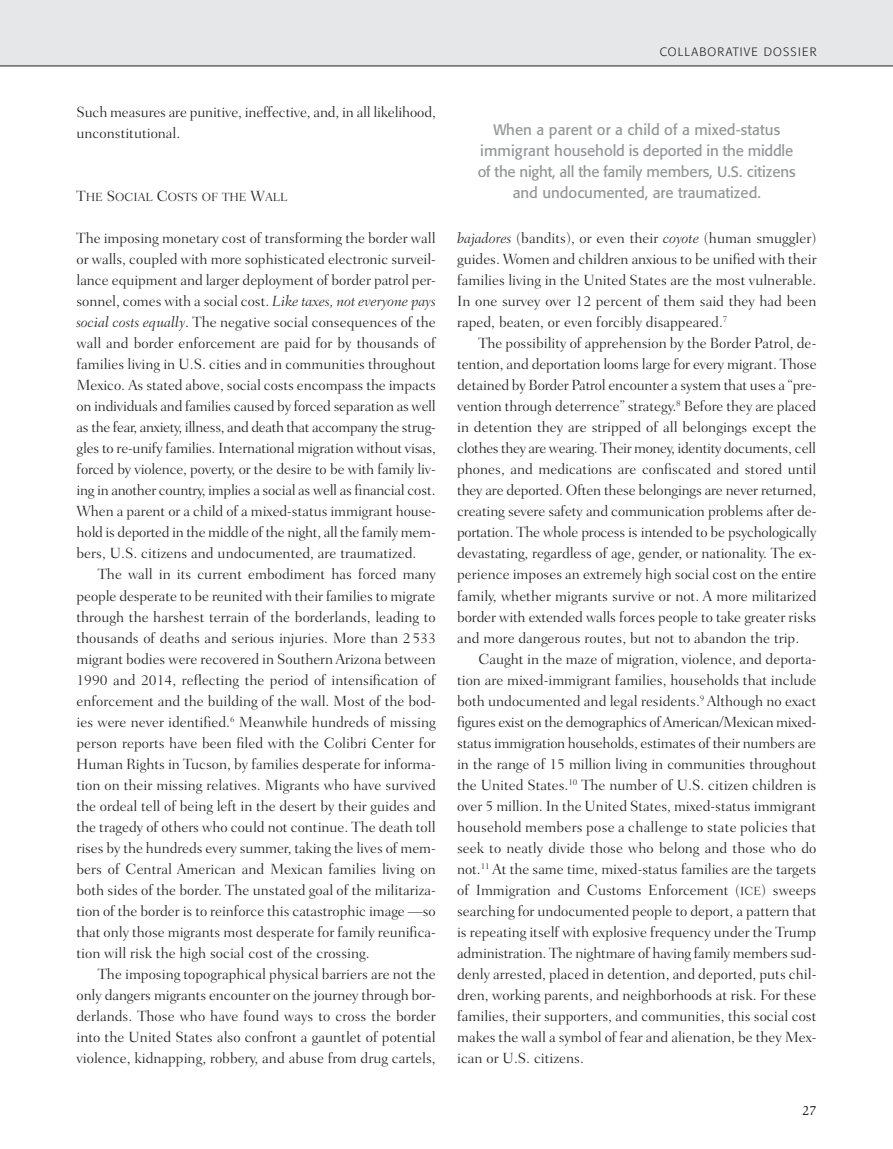
<style>
.page{position:relative;width:893px;height:1149px;background:#fff}
.page>*{position:absolute;margin:0;border:0;box-sizing:border-box;transform-origin:0 0}
.texto_2{font:300 15px/21px "Fairfield LH";color:#231f20;text-align:justify}
.balazos{font:15px "Formata";color:#939598}
.t1{font:13.5px "Slimbach";color:#231f20}
.subtítulos{font:12px "Fairfield LH Light SC800";color:#231f20}
.t2{font:300 12px "Formata";letter-spacing:.1em;color:#231f20}
.s1{font-size:15px}
.s2{font-style:italic}
.s3{font-family:"Fairfield LH Light SC800";font-weight:400;font-size:12px}
</style>
<div class="page">
<div style="left:0;top:0;width:893px;height:66px;background:#e6e7e9"></div>
<p class="texto_2" style="left:77px;top:102px;width:361px">Such measures are punitive, ineffective, and, in all likelihood, unconstitutional.</p>
<p class="subtítulos" style="left:77px;top:190px;width:212px"><span class="s1">T</span>HE <span class="s1">S</span>OCIAL <span class="s1">C</span> OSTS OF THE <span class="s1">W</span>ALL</p>
<p class="texto_2" style="left:77px;top:228px;width:361px">The imposing monetary cost of transforming the border wall or walls, coupled with more sophisticated electronic surveil&shy;lance equipment and larger deployment of border patrol per&shy;sonnel, comes with a social cost. <span class="s2">Like taxes, not everyone pays social costs equally</span>. The negative social consequences of the wall and border enforcement are paid for by thousands of families living in U.S. cities and in communities throughout Mexico. As stated above, social costs encompass the impacts on individuals and families caused by forced separation as well as the fear, anxiety, illness, and death that accompany the strug&shy;gles to re-unify families. International migration without visas, forced by violence, poverty, or the desire to be with family liv&shy;ing in another country, implies a social as well as financial cost.<br>When a parent or a child of a mixed-status immigrant house&shy;hold is deported in the middle of the night, all the family mem&shy;bers, U.S. citizens and undocumented, are traumatized.</p>
<p class="texto_2" style="left:77px;top:564px;width:361px;text-indent:21px">The wall in its current embodiment has forced many people desperate to be reunited with their families to migrate through the harshest terrain of the borderlands, leading to thousands of deaths and serious injuries. More than 2533 migrant bodies were recovered in Southern Arizona between 1990 and 2014, reflecting the period of intensification of enforcement and the building of the wall. Most of the bod&shy;ies were never identified.<sup>6</sup> Meanwhile hundreds of missing person reports have been filed with the Colibri Center for Human Rights in Tucson, by families desperate for informa&shy;tion on their missing relatives. Migrants who have survived the ordeal tell of being left in the desert by their guides and the tragedy of others who could not continue. The death toll rises by the hundreds every summer, taking the lives of mem&shy;bers of Central American and Mexican families living on both sides of the border. The unstated goal of the militariza&shy;tion of the border is to reinforce this catastrophic image —so that only those migrants most desperate for family reunifica&shy;tion will risk the high social cost of the crossing.</p>
<p class="texto_2" style="left:77px;top:963px;width:361px;text-indent:21px">The imposing topographical physical barriers are not the only dangers migrants encounter on the journey through bor&shy;derlands. Those who have found ways to cross the border into the United States also confront a gauntlet of potential violence, kidnapping, robbery, and abuse from drug cartels,</p>
<p class="t2" style="left:660px;top:45px;width:158px">COLLABORATIVE DOSSIER</p>
<p class="balazos" style="left:493px;top:120px;width:288px">When a parent or a child of a mixed-status</p>
<p class="balazos" style="left:480px;top:141px;width:314px">immigrant household is deported in the middle</p>
<p class="balazos" style="left:478px;top:162px;width:320px">of the night, all the family members, U.S. citizens</p>
<p class="balazos" style="left:513px;top:183px;width:250px">and undocumented, are traumatized.</p>
<p class="texto_2" style="left:457px;top:228px;width:361px"><span class="s2">bajadores</span> (bandits), or even their <span class="s2">coyote</span> (human smuggler) guides. Women and children anxious to be unified with their families living in the United States are the most vulnerable.<br>In one survey over 12 percent of them said they had been raped, beaten, or even forcibly disappeared.<sup>7</sup></p>
<p class="texto_2" style="left:457px;top:333px;width:361px;text-indent:21px">The possibility of apprehension by the Border Patrol, de&shy;tention, and deportation looms large for every migrant. Those detained by Border Patrol encounter a system that uses a “pre&shy;vention through deterrence” strategy.<sup>8</sup> Before they are placed in detention they are stripped of all belongings except the clothes they are wearing. Their money, identity documents, cell phones, and medications are confiscated and stored until they are deported. Often these belongings are never returned, creating severe safety and communication problems after de&shy;portation. The whole process is intended to be psychologically devastating, regardless of age, gender, or nationality. The ex&shy;perience imposes an extremely high social cost on the entire family, whether migrants survive or not. A more militarized border with extended walls forces people to take greater risks and more dangerous routes, but not to abandon the trip.</p>
<p class="texto_2" style="left:457px;top:648px;width:361px;text-indent:21px">Caught in the maze of migration, violence, and deporta&shy;tion are mixed-immigrant families, households that include both undocumented and legal residents.<sup>9</sup> Although no exact figures exist on the demographics of American/Mexican mixed&shy;status immigration households, estimates of their numbers are in the range of 15 million living in communities throughout the United States.<sup>10</sup> The number of U.S. citizen children is over 5 million. In the United States, mixed-status immigrant household members pose a challenge to state policies that seek to neatly divide those who belong and those who do not.<sup>11</sup> At the same time, mixed-status families are the targets of Immigration and Customs Enforcement (<span class="s3">ICE</span>) sweeps searching for undocumented people to deport, a pattern that is repeating itself with explosive frequency under the Trump administration. The nightmare of having family members sud&shy;denly arrested, placed in detention, and deported, puts chil&shy;dren, working parents, and neighborhoods at risk. For these families, their supporters, and communities, this social cost makes the wall a symbol of fear and alienation, be they Mex&shy;ican or U.S. citizens.</p>
<p class="t1" style="left:802px;top:1102px;width:15px">27</p>
</div>
